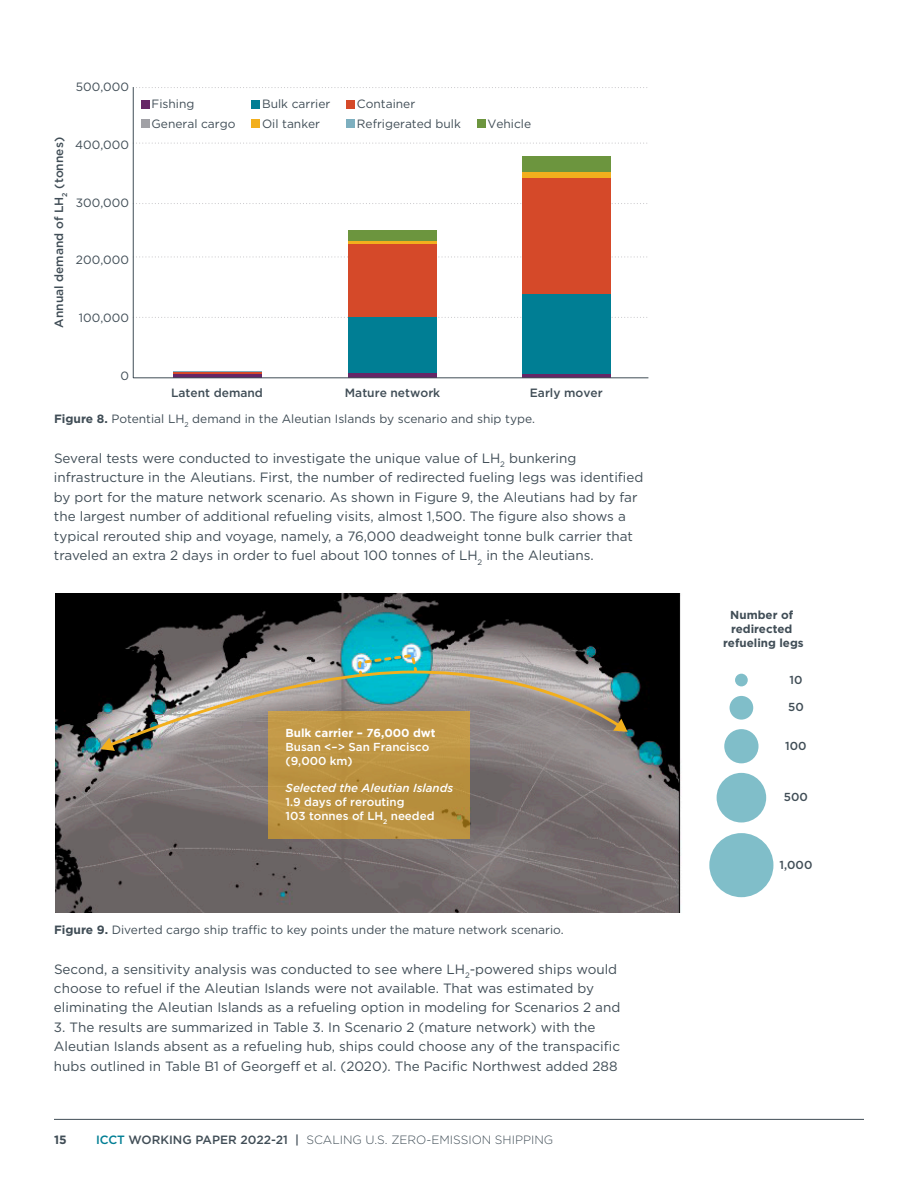
<style>
.page{position:relative;width:918px;height:1188px;background:#fff}
.page>*{position:absolute;margin:0;border:0;box-sizing:border-box;transform-origin:0 0}
.t1{font:13.5px/19.5px "Gotham";color:#404d56}
.t2{font:12px/19.6px "Gotham";color:#404d56}
.t3{font:500 12px "Gotham";color:#404d56}
.t4{font:300 12px "Gotham";color:#404d56}
.t5{font:700 12px "Gotham";color:#404d56}
.t6{font:500 11.55px/14px "Gotham";letter-spacing:-.005em;color:#fff}
.t7{font:700 11.55px/14px "Gotham";color:#404d56;text-align:center}
.t8{font:italic 500 11.55px "Gotham";letter-spacing:-.005em;color:#fff}
.t9{font:700 11.55px "Gotham";letter-spacing:-.005em;color:#fff}
.t10{font:500 11.55px "Gotham";color:#404d56}
.s1{font-weight:700}
.s2{font-weight:500;color:#007e94}
.s3{font-weight:500}
</style>
<div class="page">
<hr style="left:54px;top:1119px;width:810px;height:1px;background:#404d56">
<svg style="left:133px;top:87px;width:516px;height:292px"></svg>
<img style="left:55px;top:593px;width:626px;height:320px">
<div style="left:268px;top:711px;width:202px;height:128px;background:#bb9241"></div>
<svg style="left:735px;top:674px;width:13px;height:12px"></svg>
<div style="left:730px;top:696px;width:23px;height:24px;background:#80bec9;border-radius:50%"></div>
<div style="left:724px;top:729px;width:35px;height:34px;background:#80bec9;border-radius:50%"></div>
<div style="left:709px;top:833px;width:64px;height:64px;background:#80bec9;border-radius:50%"></div>
<div style="left:717px;top:773px;width:49px;height:49px;background:#80bec9;border-radius:50%"></div>
<svg style="left:101px;top:652px;width:527px;height:99px"></svg>
<p class="t2" style="left:76px;top:77px;width:55px">500,000</p>
<p class="t3" style="left:51px;top:328px;width:192px;rotate:-90deg">Annual demand of LH<sub>2</sub> (tonnes)</p>
<p class="t2" style="left:75px;top:134px;width:55px">400,000</p>
<p class="t2" style="left:76px;top:192px;width:55px">300,000</p>
<p class="t2" style="left:76px;top:250px;width:55px">200,000</p>
<p class="t2" style="left:79px;top:308px;width:52px">100,000</p>
<p class="t2" style="left:120px;top:366px;width:10px">0</p>
<p class="t2" style="left:152px;top:94px;width:85px">Fishing<br>General cargo</p>
<p class="t2" style="left:262px;top:94px;width:70px">Bulk carrier<br>Oil tanker</p>
<p class="t2" style="left:357px;top:94px;width:105px">Container<br>Refrigerated bulk</p>
<p class="t2" style="left:487px;top:114px;width:45px">Vehicle</p>
<p class="t3" style="left:171px;top:385px;width:93px">Latent demand</p>
<p class="t3" style="left:345px;top:385px;width:97px">Mature network</p>
<p class="t3" style="left:530px;top:385px;width:74px">Early mover</p>
<p class="t2" style="left:54px;top:409px;width:482px"><span class="s1">Figure 8.</span> Potential LH<sub>2</sub> demand in the Aleutian Islands by scenario and ship type.</p>
<p class="t1" style="left:54px;top:448px;width:591px">Several tests were conducted to investigate the unique value of LH<sub>2</sub> bunkering infrastructure in the Aleutians. First, the number of redirected fueling legs was identified by port for the mature network scenario. As shown in Figure 9, the Aleutians had by far the largest number of additional refueling visits, almost 1,500. The figure also shows a typical rerouted ship and voyage, namely, a 76,000 deadweight tonne bulk carrier that traveled an extra 2 days in order to fuel about 100 tonnes of LH<sub>2</sub> in the Aleutians.</p>
<p class="t9" style="left:286px;top:725px;width:152px">Bulk carrier – 76,000 dwt</p>
<p class="t6" style="left:286px;top:739px;width:145px">Busan &lt;–&gt; San Francisco (9,000 km)</p>
<p class="t8" style="left:286px;top:781px;width:169px">Selected the Aleutian Islands</p>
<p class="t6" style="left:286px;top:795px;width:150px">1.9 days of rerouting<br>103 tonnes of LH<sub>2</sub> needed</p>
<p class="t2" style="left:54px;top:919px;width:511px"><span class="s1">Figure 9.</span> Diverted cargo ship traffic to key points under the mature network scenario.</p>
<p class="t1" style="left:54px;top:959px;width:568px">Second, a sensitivity analysis was conducted to see where LH<sub>2</sub>-powered ships would choose to refuel if the Aleutian Islands were not available. That was estimated by eliminating the Aleutian Islands as a refueling option in modeling for Scenarios 2 and</p>
<p class="t1" style="left:54px;top:1017px;width:568px">3. The results are summarized in Table 3. In Scenario 2 (mature network) with the<br>Aleutian Islands absent as a refueling hub, ships could choose any of the transpacific hubs outlined in Table B1 of Georgeff et al. (2020). The Pacific Northwest added 288</p>
<p class="t5" style="left:54px;top:1132px;width:14px">15</p>
<p class="t4" style="left:96px;top:1132px;width:459px"><span class="s2">ICCT</span> <span class="s3">WORKING PAPER 2022-21 |</span> SCALING U.S. ZERO-EMISSION SHIPPING</p>
<p class="t7" style="left:723px;top:608px;width:82px">Number of redirected refueling legs</p>
<p class="t10" style="left:789px;top:672px;width:14px">10</p>
<p class="t10" style="left:788px;top:700px;width:17px">50</p>
<p class="t10" style="left:785px;top:738px;width:23px">100</p>
<p class="t10" style="left:784px;top:790px;width:26px">500</p>
<p class="t10" style="left:779px;top:857px;width:34px">1,000</p>
</div>
